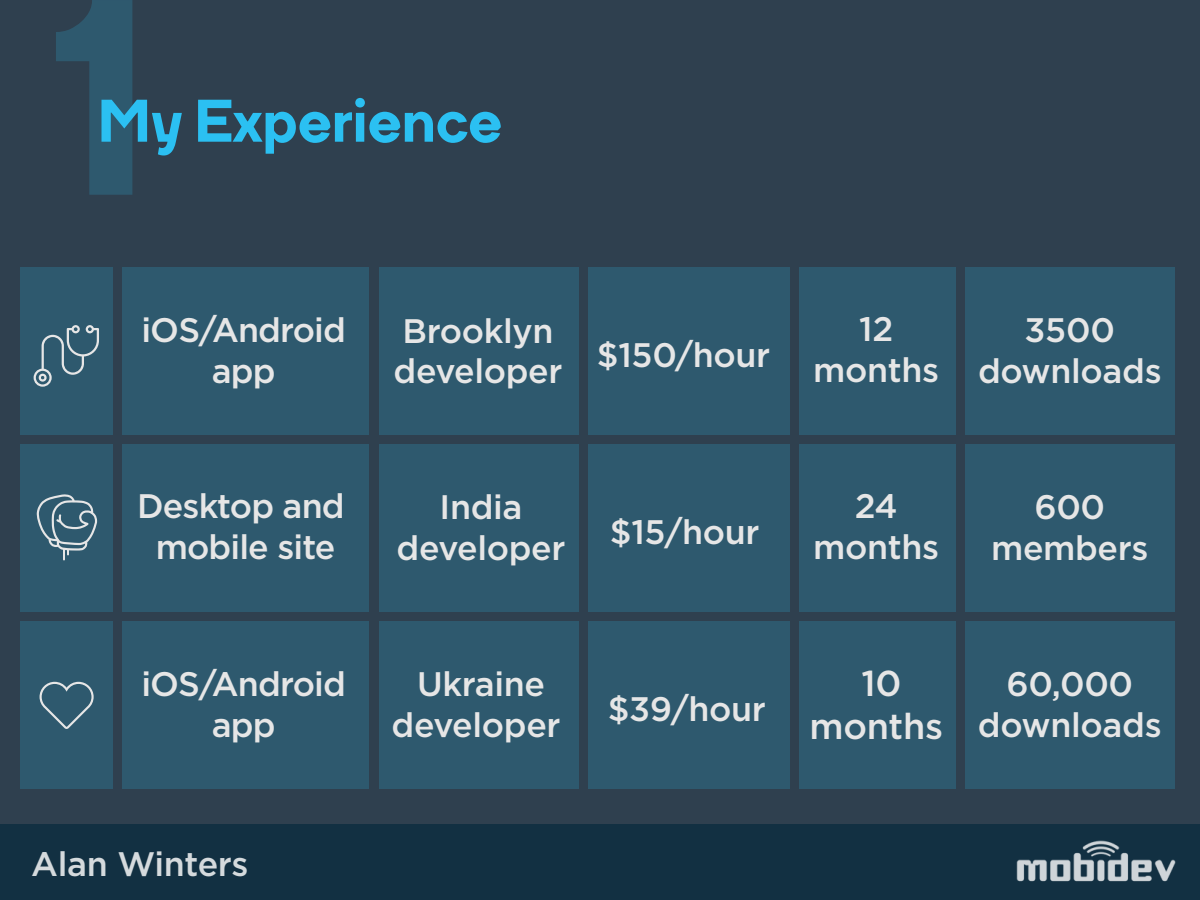
<style>
.page{position:relative;width:1200px;height:900px;background:#2f404f}
.page>*{position:absolute;margin:0;border:0;box-sizing:border-box;transform-origin:0 0}
.t1{font:800 278.2px "TT Firs";color:#2bc0f2}
.t2{font:800 60px "TT Firs";color:#2bc0f2}
.t3{font:500 36px/43.2px "Gotham Pro";letter-spacing:-.01em;color:#e6e6e6;text-align:center}
.t4{font:500 34px/40.8px "Gotham Pro";letter-spacing:-.01em;color:#e6e6e6;text-align:center}
.t5{font:500 34px "Gotham Pro";letter-spacing:-.01em;color:#d5dadd}
</style>
<div class="page">
<div style="left:21px;top:267px;width:92px;height:167px;background:#2e596e"></div>
<div style="left:21px;top:444px;width:92px;height:168px;background:#2e596e"></div>
<div style="left:21px;top:622px;width:92px;height:167px;background:#2e596e"></div>
<div style="left:123px;top:267px;width:246px;height:167px;background:#2e596e"></div>
<div style="left:123px;top:444px;width:246px;height:168px;background:#2e596e"></div>
<div style="left:123px;top:622px;width:246px;height:167px;background:#2e596e"></div>
<div style="left:379px;top:267px;width:199px;height:167px;background:#2e596e"></div>
<div style="left:379px;top:444px;width:199px;height:168px;background:#2e596e"></div>
<div style="left:379px;top:622px;width:199px;height:167px;background:#2e596e"></div>
<div style="left:588px;top:267px;width:201px;height:167px;background:#2e596e"></div>
<div style="left:588px;top:444px;width:201px;height:168px;background:#2e596e"></div>
<div style="left:588px;top:622px;width:201px;height:167px;background:#2e596e"></div>
<div style="left:799px;top:267px;width:156px;height:167px;background:#2e596e"></div>
<div style="left:799px;top:444px;width:156px;height:168px;background:#2e596e"></div>
<div style="left:799px;top:622px;width:156px;height:167px;background:#2e596e"></div>
<div style="left:965px;top:267px;width:210px;height:167px;background:#2e596e"></div>
<div style="left:965px;top:444px;width:210px;height:168px;background:#2e596e"></div>
<div style="left:965px;top:622px;width:210px;height:167px;background:#2e596e"></div>
<svg style="left:37px;top:494px;width:60px;height:66px"></svg>
<svg style="left:40px;top:682px;width:54px;height:47px"></svg>
<svg style="left:34px;top:325px;width:65px;height:62px"></svg>
<div style="left:0;top:824px;width:1200px;height:76px;background:#123042"></div>
<img style="left:1016px;top:840px;width:160px;height:42px">
<h1 class="t1" style="left:50px;top:-81px;width:100px">1</h1>
<h2 class="t2" style="left:98px;top:82px;width:406px">My Experience</h2>
<p class="t4" style="left:141px;top:309px;width:206px">iOS/Android app</p>
<p class="t4" style="left:137px;top:485px;width:209px">Desktop and mobile site</p>
<p class="t4" style="left:141px;top:663px;width:206px">iOS/Android app</p>
<p class="t5" style="left:31px;top:845px;width:219px">Alan Winters</p>
<p class="t4" style="left:394px;top:309px;width:170px;text-align:left">Brooklyn developer</p>
<p class="t4" style="left:597px;top:334px;width:175px">$150/hour</p>
<p class="t4" style="left:397px;top:486px;width:170px">India developer</p>
<p class="t4" style="left:610px;top:511px;width:151px">$15/hour</p>
<p class="t4" style="left:392px;top:663px;width:170px">Ukraine developer</p>
<p class="t4" style="left:608px;top:688px;width:160px">$39/hour</p>
<p class="t4" style="left:813px;top:308px;width:128px">12 months</p>
<p class="t4" style="left:978px;top:309px;width:185px">3500 downloads</p>
<p class="t4" style="left:813px;top:485px;width:128px">24 months</p>
<p class="t4" style="left:991px;top:486px;width:159px">600 members</p>
<p class="t3" style="left:810px;top:661px;width:135px">10 months</p>
<p class="t4" style="left:978px;top:663px;width:185px">60,000 downloads</p>
</div>
